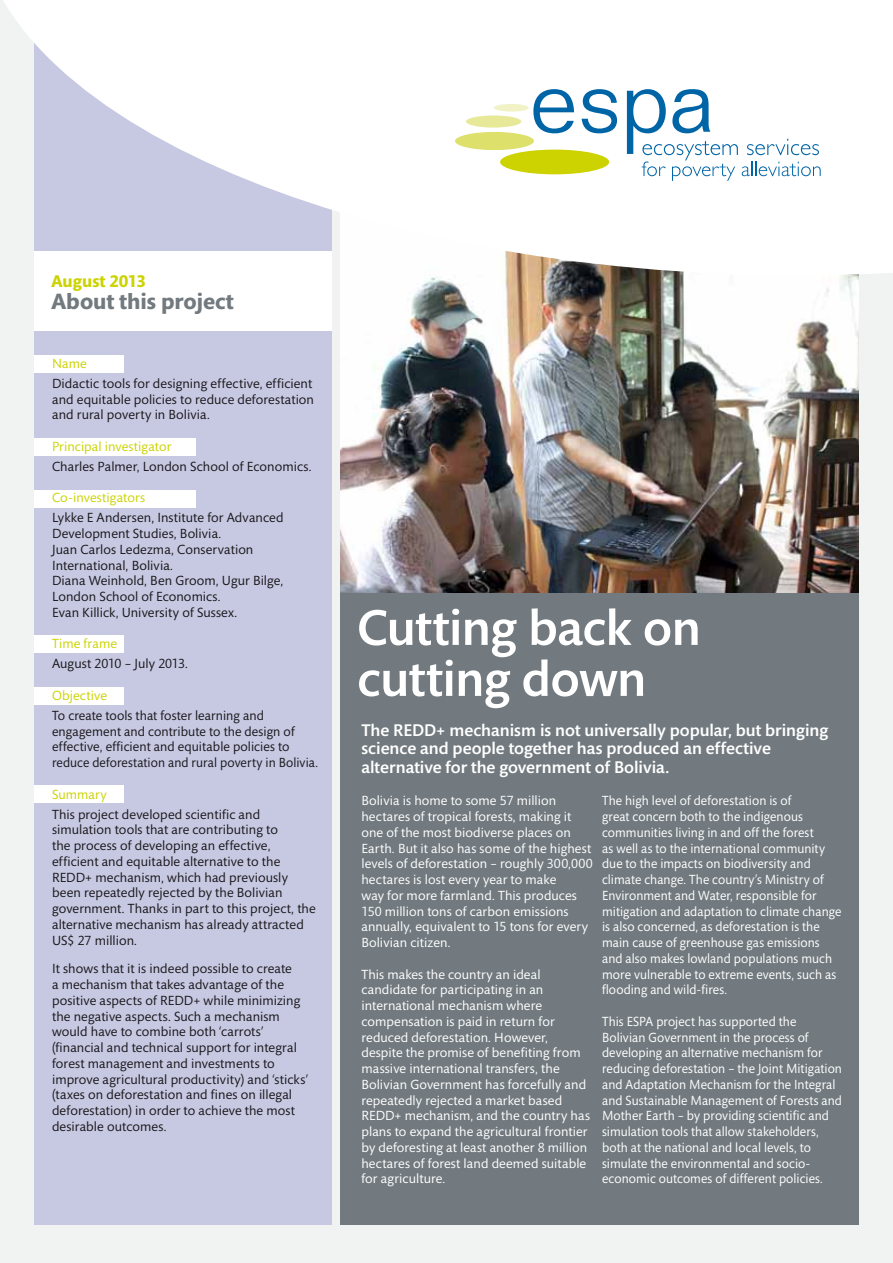
<style>
.page{position:relative;width:893px;height:1263px;background:#f0f3f1}
.page>*{position:absolute;margin:0;border:0;box-sizing:border-box;transform-origin:0 0}
.t1{font:500 51px/51px "Mundo Sans";letter-spacing:-.01em;color:#fff}
.t2{font:700 22.5px "Mundo Sans";color:#727a7f}
.t3{font:500 17.25px/18.8px "Mundo Sans";color:#fff}
.t4{font:700 17.25px "Mundo Sans";letter-spacing:-.005em;color:#ccd300}
.t5{font:13.5px/15.8px "Mundo Sans";letter-spacing:.005em;color:#1a171c}
.t6{font:13.5px/15.8px "Mundo Sans";letter-spacing:.005em;color:#fff;scale:.95 1}
.t7{font:13.5px/15.8px "Mundo Sans";letter-spacing:.005em;color:#fff}
.t8{font:13.5px "Mundo Sans";letter-spacing:.005em;color:#ccd300}
</style>
<div class="page">
<div style="left:34px;top:9px;width:298px;height:1216px;background:#c6c9e1"></div>
<div style="left:34px;top:251px;width:298px;height:80px;background:#fff"></div>
<img style="left:340px;top:276px;width:519px;height:317px">
<svg style="left:3px;top:0;width:890px;height:276px;fill:#fff"></svg>
<svg style="left:533px;top:89px;width:41px;height:44px"></svg>
<svg style="left:582px;top:89px;width:35px;height:44px"></svg>
<svg style="left:627px;top:89px;width:194px;height:92px"></svg>
<div style="left:500px;top:150px;width:109px;height:24px;background:#ccd300;border-radius:50%"></div>
<div style="left:455px;top:132px;width:79px;height:18px;background:#dde06a;border-radius:50%"></div>
<div style="left:466px;top:115px;width:55px;height:13px;background:#e7e999;border-radius:50%"></div>
<div style="left:494px;top:104px;width:35px;height:8px;background:#f1f2c6;border-radius:50%"></div>
<div style="left:340px;top:593px;width:519px;height:632px;background:#727a7f"></div>
<div style="left:34px;top:355px;width:89px;height:17px;background:#fff"></div>
<div style="left:34px;top:438px;width:162px;height:17px;background:#fff"></div>
<div style="left:34px;top:490px;width:162px;height:17px;background:#fff"></div>
<div style="left:34px;top:635px;width:89px;height:17px;background:#fff"></div>
<div style="left:34px;top:688px;width:89px;height:17px;background:#fff"></div>
<div style="left:34px;top:786px;width:89px;height:17px;background:#fff"></div>
<p class="t4" style="left:51px;top:272px;width:97px">August 2013</p>
<h2 class="t2" style="left:51px;top:289px;width:184px">About this project</h2>
<p class="t8" style="left:52px;top:356px;width:36px">Name</p>
<p class="t5" style="left:52px;top:376px;width:263px">Didactic tools for designing effective, efficient and equitable policies to reduce deforestation and rural poverty in Bolivia.</p>
<p class="t8" style="left:52px;top:439px;width:121px">Principal investigator</p>
<p class="t5" style="left:52px;top:459px;width:261px">Charles Palmer, London School of Economics.</p>
<p class="t8" style="left:52px;top:491px;width:95px">Co-investigators</p>
<p class="t5" style="left:52px;top:510px;width:233px">Lykke E Andersen, Institute for Advanced Development Studies, Bolivia.<br>Juan Carlos Ledezma, Conservation International, Bolivia.<br>Diana Weinhold, Ben Groom, Ugur Bilge, London School of Economics.<br>Evan Killick, University of Sussex.</p>
<p class="t8" style="left:52px;top:637px;width:66px">Time frame</p>
<p class="t5" style="left:52px;top:656px;width:137px">August 2010 – July 2013.</p>
<p class="t8" style="left:52px;top:688px;width:56px">Objective</p>
<p class="t5" style="left:52px;top:708px;width:268px">To create tools that foster learning and engagement and contribute to the design of effective, efficient and equitable policies to reduce deforestation and rural poverty in Bolivia.</p>
<p class="t8" style="left:52px;top:787px;width:56px">Summary</p>
<p class="t5" style="left:52px;top:807px;width:265px">This project developed scientific and simulation tools that are contributing to<br>the process of developing an effective, efficient and equitable alternative to the REDD+ mechanism, which had previously been repeatedly rejected by the Bolivian government. Thanks in part to this project, the alternative mechanism has already attracted US$ 27 million.</p>
<p class="t5" style="left:52px;top:961px;width:257px">It shows that it is indeed possible to create<br>a mechanism that takes advantage of the positive aspects of REDD+ while minimizing the negative aspects. Such a mechanism would have to combine both ‘carrots’ (financial and technical support for integral forest management and investments to improve agricultural productivity) and ‘sticks’ (taxes on deforestation and fines on illegal deforestation) in order to achieve the most desirable outcomes.</p>
<h1 class="t1" style="left:357px;top:604px;width:345px">Cutting back on cutting down</h1>
<p class="t3" style="left:361px;top:721px;width:468px">The REDD+ mechanism is not universally popular, but bringing science and people together has produced an effective alternative for the government of Bolivia.</p>
<p class="t7" style="left:361px;top:793px;width:233px">Bolivia is home to some 57 million hectares of tropical forests, making it one of the most biodiverse places on Earth. But it also has some of the highest levels of deforestation – roughly 300,000 hectares is lost every year to make<br>way for more farmland. This produces 150 million tons of carbon emissions annually, equivalent to 15 tons for every Bolivian citizen.</p>
<p class="t7" style="left:361px;top:966px;width:230px">This makes the country an ideal candidate for participating in an international mechanism where compensation is paid in return for reduced deforestation. However, despite the promise of benefiting from massive international transfers, the Bolivian Government has forcefully and repeatedly rejected a market based REDD+ mechanism, and the country has plans to expand the agricultural frontier by deforesting at least another 8 million hectares of forest land deemed suitable for agriculture.</p>
<p class="t6" style="left:602px;top:793px;width:253px">The high level of deforestation is of<br>great concern both to the indigenous communities living in and off the forest<br>as well as to the international community due to the impacts on biodiversity and climate change. The country’s Ministry of Environment and Water, responsible for mitigation and adaptation to climate change is also concerned, as deforestation is the main cause of greenhouse gas emissions and also makes lowland populations much more vulnerable to extreme events, such as flooding and wild-fires.</p>
<p class="t6" style="left:602px;top:1014px;width:254px">This ESPA project has supported the Bolivian Government in the process of developing an alternative mechanism for reducing deforestation – the Joint Mitigation and Adaptation Mechanism for the Integral and Sustainable Management of Forests and Mother Earth – by providing scientific and simulation tools that allow stakeholders, both at the national and local levels, to simulate the environmental and socio&shy;economic outcomes of different policies.</p>
</div>
